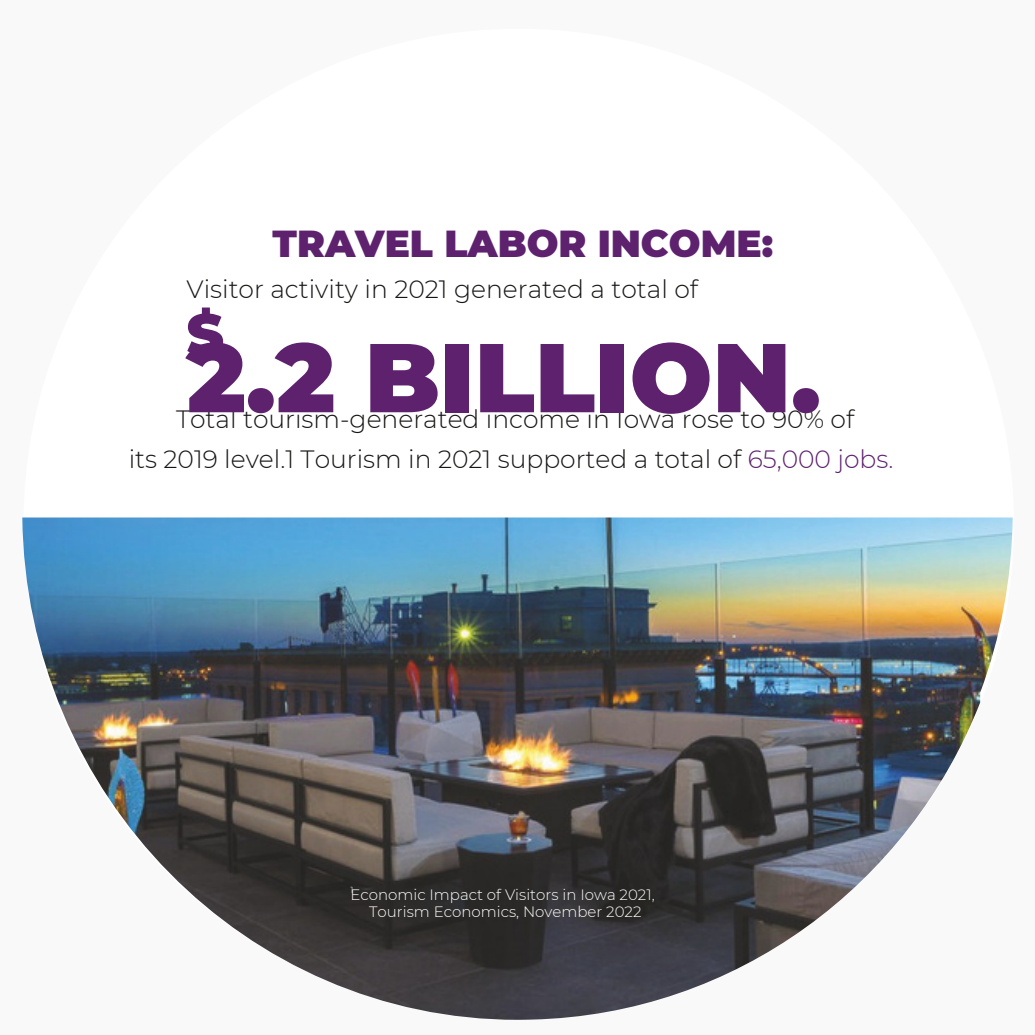
<style>
.page{position:relative;width:1035px;height:1035px;background:#f9f9fa}
.page>*{position:absolute;margin:0;border:0;box-sizing:border-box;transform-origin:0 0}
.t1{font:900 97.5px "Montserrat";color:#5d216e}
.t2{font:900 56.75px "Montserrat";color:#5d216e}
.t3{font:900 37.5px "Montserrat";color:#5d216e}
.t4{font:300 25px/39.5px "Montserrat";color:#171615;text-align:center}
.t5{font:300 15px/17px "Montserrat";color:#fff;text-align:center}
.t6{font:300 8.75px "Montserrat";color:#fff}
.s1{color:#5d216e}
</style>
<div class="page">
<div style="left:23px;top:29px;width:991px;height:990px;background:#fff;border-radius:50%"></div>
<img style="left:22px;top:518px;width:990px;height:502px">
<h3 class="t3" style="left:273px;top:220px;width:502px">TRAVEL LABOR INCOME:</h3>
<p class="t4" style="left:187px;top:269px;width:513px">Visitor activity in 2021 generated a total of</p>
<h2 class="t2" style="left:187px;top:299px;width:39px">$</h2>
<h1 class="t1" style="left:187px;top:318px;width:636px">2.2 BILLION.</h1>
<p class="t4" style="left:129px;top:399px;width:766px">Total tourism-generated income in Iowa rose to 90% of<br>its 2019 level.1 Tourism in 2021 supported a total of <span class="s1">65,000 jobs.</span></p>
<p class="t6" style="left:350px;top:884px;width:5px">1</p>
<p class="t5" style="left:350px;top:886px;width:306px">Economic Impact of Visitors in Iowa 2021,<br>Tourism Economics, November 2022</p>
</div>
